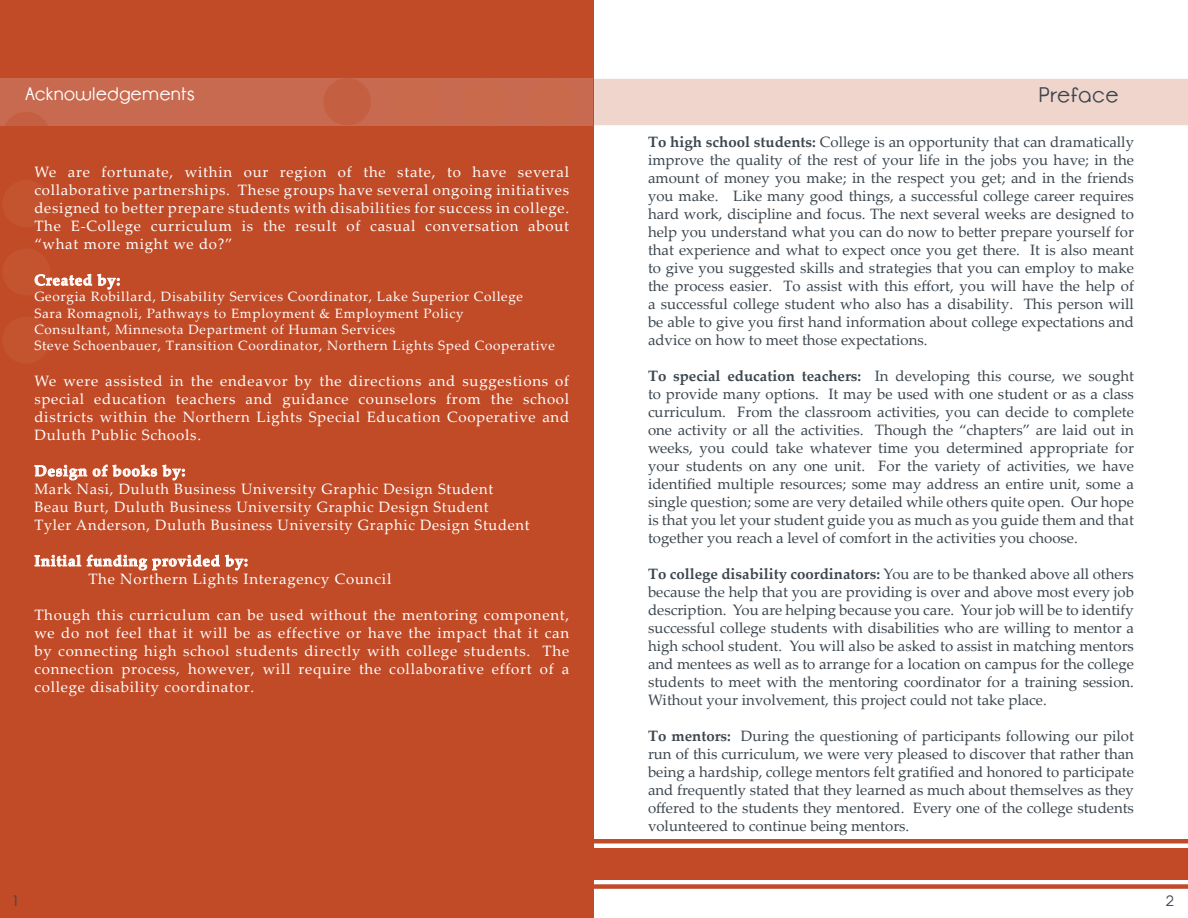
<style>
.page{position:relative;width:1188px;height:918px;background:#fff}
.page>*{position:absolute;margin:0;border:0;box-sizing:border-box;transform-origin:0 0}
.t1{font:21px "Opificio";letter-spacing:.05em;color:#3c464e}
.t2{font:18px "Opificio";letter-spacing:.05em;color:#fff}
.t3{font:15px/18px "Palatino Linotype";color:#3c464e;text-align:justify}
.t4{font:15px/18px "Palatino Linotype";letter-spacing:.05em;color:#fff;text-align:justify}
.t5{font:700 15px "Palatino Linotype";letter-spacing:.05em;color:#fff}
.t6{font:15px "Opificio";color:#3c464e}
.t7{font:13.5px/16.2px "Palatino Linotype";letter-spacing:.05em;color:#fff}
.s1{font-weight:700}
</style>
<div class="page">
<div style="left:575px;top:848px;width:613px;height:32px;background:#c24a27"></div>
<div style="left:575px;top:884px;width:613px;height:5px;background:#c14a27"></div>
<div style="left:575px;top:839px;width:613px;height:5px;background:#c14a27"></div>
<div style="left:0;top:0;width:594px;height:918px;background:#c14a27"></div>
<div style="left:0;top:78px;width:593px;height:47px;background:#c76a50"></div>
<div style="left:594px;top:79px;width:594px;height:46px;background:#f0d5cd"></div>
<div style="left:530px;top:78px;width:47px;height:47px;background:#c86a4b;border-radius:50%"></div>
<div style="left:461px;top:78px;width:47px;height:47px;background:#c86a4b;border-radius:50%"></div>
<div style="left:392px;top:78px;width:48px;height:47px;background:#c86a4b;border-radius:50%"></div>
<div style="left:323px;top:78px;width:48px;height:47px;background:#c55f42;border-radius:50%"></div>
<div style="left:2px;top:317px;width:48px;height:47px;background:#c45430;border-radius:50%"></div>
<div style="left:2px;top:248px;width:48px;height:48px;background:#c45430;border-radius:50%"></div>
<div style="left:2px;top:180px;width:48px;height:47px;background:#c45430;border-radius:50%"></div>
<svg style="left:2px;top:112px;width:48px;height:47px;fill:#c14a27"></svg>
<svg style="left:34px;top:273px;width:86px;height:20px;background:#cf7358"></svg>
<svg style="left:34px;top:463px;width:152px;height:18px;background:#d0775c"></svg>
<svg style="left:34px;top:553px;width:214px;height:20px;background:#cf7358"></svg>
<p class="t2" style="left:25px;top:84px;width:171px">Acknowledgements</p>
<h1 class="t1" style="left:1039px;top:83px;width:81px">Preface</h1>
<p class="t3" style="left:648px;top:132px;width:488px"><span class="s1">To high school students:</span> College is an opportunity that can dramatically improve the quality of the rest of your life in the jobs you have; in the amount of money you make; in the respect you get; and in the friends you make. Like many good things, a successful college career requires hard work, discipline and focus. The next several weeks are designed to help you understand what you can do now to better prepare yourself for that experience and what to expect once you get there. It is also meant to give you suggested skills and strategies that you can employ to make the process easier. To assist with this effort, you will have the help of a successful college student who also has a disability. This person will be able to give you first hand information about college expectations and advice on how to meet those expectations.</p>
<p class="t3" style="left:648px;top:366px;width:488px"><span class="s1">To special education teachers:</span> In developing this course, we sought to provide many options. It may be used with one student or as a class curriculum. From the classroom activities, you can decide to complete one activity or all the activities. Though the “chapters” are laid out in weeks, you could take whatever time you determined appropriate for your students on any one unit. For the variety of activities, we have identified multiple resources; some may address an entire unit, some a single question; some are very detailed while others quite open. Our hope is that you let your student guide you as much as you guide them and that together you reach a level of comfort in the activities you choose.</p>
<p class="t3" style="left:648px;top:564px;width:488px"><span class="s1">To college disability coordinators:</span> You are to be thanked above all others because the help that you are providing is over and above most every job description. You are helping because you care. Your job will be to identify successful college students with disabilities who are willing to mentor a high school student. You will also be asked to assist in matching mentors and mentees as well as to arrange for a location on campus for the college students to meet with the mentoring coordinator for a training session.<br>Without your involvement, this project could not take place.</p>
<p class="t3" style="left:648px;top:726px;width:488px"><span class="s1">To mentors:</span> During the questioning of participants following our pilot run of this curriculum, we were very pleased to discover that rather than being a hardship, college mentors felt gratified and honored to participate and frequently stated that they learned as much about themselves as they offered to the students they mentored. Every one of the college students volunteered to continue being mentors.</p>
<p class="t4" style="left:34px;top:162px;width:536px">We are fortunate, within our region of the state, to have several collaborative partnerships. These groups have several ongoing initiatives designed to better prepare students with disabilities for success in college.<br>The E-College curriculum is the result of casual conversation about “what more might we do?”</p>
<p class="t5" style="left:34px;top:269px;width:87px">Created by:</p>
<p class="t7" style="left:34px;top:288px;width:522px">Georgia Robillard, Disability Services Coordinator, Lake Superior College<br>Sara Romagnoli, Pathways to Employment &amp; Employment Policy<br>Consultant, Minnesota Department of Human Services<br>Steve Schoenbauer, Transition Coordinator, Northern Lights Sped Cooperative</p>
<p class="t4" style="left:34px;top:371px;width:536px">We were assisted in the endeavor by the directions and suggestions of special education teachers and guidance counselors from the school districts within the Northern Lights Special Education Cooperative and Duluth Public Schools.</p>
<p class="t5" style="left:34px;top:460px;width:152px">Design of books by:</p>
<p class="t4" style="left:34px;top:479px;width:497px;text-align:left">Mark Nasi, Duluth Business University Graphic Design Student<br>Beau Burt, Duluth Business University Graphic Design Student<br>Tyler Anderson, Duluth Business University Graphic Design Student</p>
<p class="t5" style="left:34px;top:550px;width:215px">Initial funding provided by:</p>
<p class="t4" style="left:88px;top:569px;width:305px">The Northern Lights Interagency Council</p>
<p class="t4" style="left:34px;top:605px;width:536px">Though this curriculum can be used without the mentoring component, we do not feel that it will be as effective or have the impact that it can by connecting high school students directly with college students. The connection process, however, will require the collaborative effort of a college disability coordinator.</p>
<p class="t6" style="left:14px;top:892px;width:5px">1</p>
<p class="t6" style="left:1166px;top:892px;width:9px">2</p>
</div>
